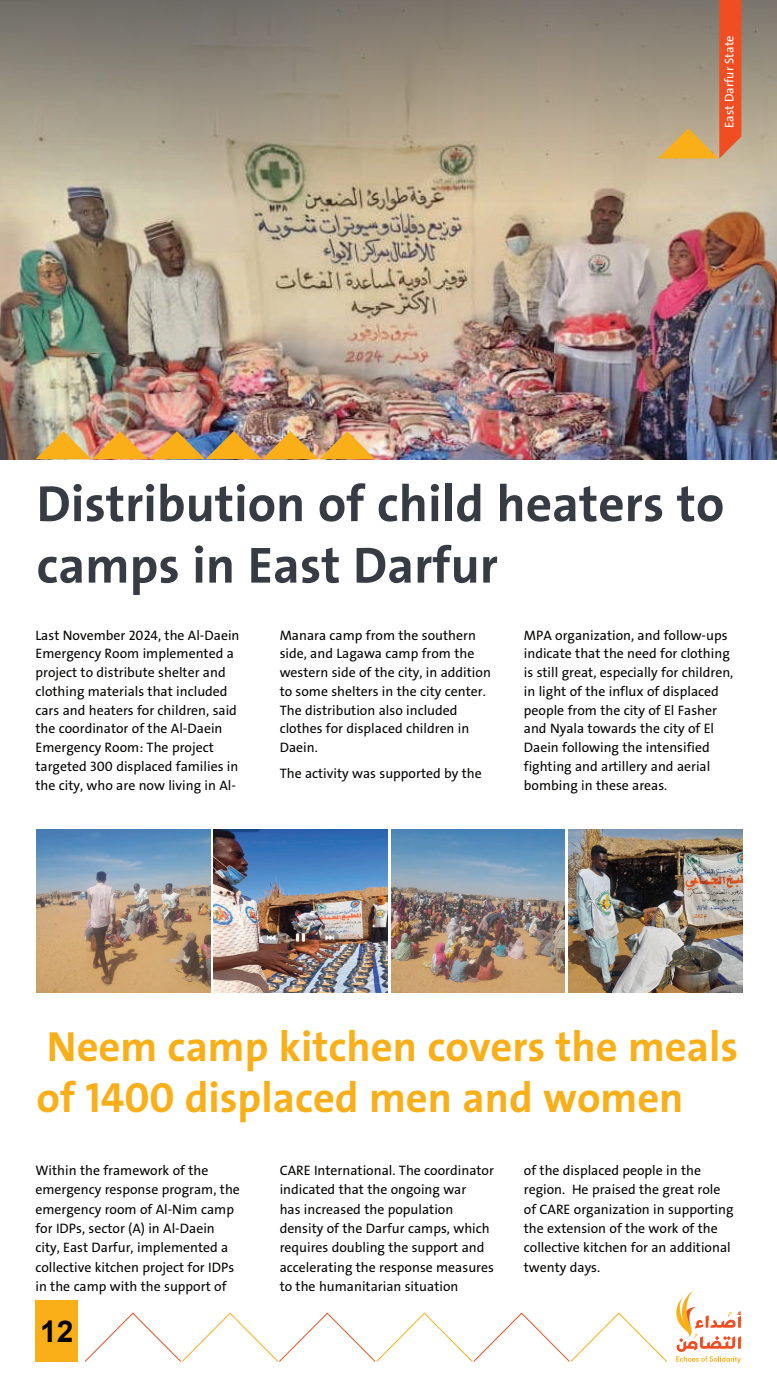
<style>
.page{position:relative;width:777px;height:1380px;background:#fff}
.page>*{position:absolute;margin:0;border:0;box-sizing:border-box;transform-origin:0 0}
.t1{font:700 51.25px/61.5px "The Sans";color:#373c44}
.t2{font:700 42.5px/51px "The Sans";color:#faaf18}
.t3{font:700 30px "Arial";color:#040503}
.t4{font:13.75px/18.8px "The Sans";color:#040503}
.t5{font:12.5px "The Sans";color:#fff}
</style>
<div class="page">
<img style="left:0;top:0;width:776px;height:459px">
<svg style="left:657px;top:0;width:84px;height:159px;background:#b68363"></svg>
<img style="left:35px;top:431px;width:340px;height:28px">
<img style="left:568px;top:829px;width:173px;height:164px">
<img style="left:214px;top:829px;width:173px;height:164px">
<img style="left:391px;top:829px;width:173px;height:164px">
<img style="left:37px;top:829px;width:173px;height:164px">
<div style="left:35px;top:1300px;width:43px;height:62px;background:#faaf18"></div>
<svg style="left:84px;top:1290px;width:657px;height:74px"></svg>
<p class="t5" style="left:721px;top:128px;width:94px;rotate:-90deg">East Darfur State</p>
<h1 class="t1" style="left:37px;top:473px;width:689px">Distribution of child heaters to camps in East Darfur</h1>
<p class="t4" style="left:35px;top:626px;width:205px">Last November 2024, the Al-Daein<br>Emergency Room implemented a project to distribute shelter and clothing materials that included cars and heaters for children, said the coordinator of the Al-Daein<br>Emergency Room: The project targeted 300 displaced families in the city, who are now living in Al-</p>
<p class="t4" style="left:279px;top:626px;width:213px">Manara camp from the southern side, and Lagawa camp from the western side of the city, in addition to some shelters in the city center.<br>The distribution also included clothes for displaced children in<br>Daein.</p>
<p class="t4" style="left:279px;top:764px;width:203px">The activity was supported by the</p>
<p class="t4" style="left:523px;top:626px;width:211px">MPA organization, and follow-ups indicate that the need for clothing is still great, especially for children, in light of the influx of displaced people from the city of El Fasher and Nyala towards the city of El Daein following the intensified fighting and artillery and aerial bombing in these areas.</p>
<h2 class="t2" style="left:37px;top:1022px;width:702px">Neem camp kitchen covers the meals of 1400 displaced men and women</h2>
<p class="t4" style="left:35px;top:1161px;width:206px;line-height:19.4px">Within the framework of the emergency response program, the emergency room of Al-Nim camp for IDPs, sector (A) in Al-Daein city, East Darfur, implemented a collective kitchen project for IDPs in the camp with the support of</p>
<p class="t4" style="left:279px;top:1161px;width:216px;line-height:19.4px">CARE International. The coordinator indicated that the ongoing war<br>has increased the population density of the Darfur camps, which requires doubling the support and accelerating the response measures to the humanitarian situation</p>
<p class="t4" style="left:523px;top:1161px;width:211px;line-height:19.4px">of the displaced people in the region. He praised the great role of CARE organization in supporting the extension of the work of the collective kitchen for an additional twenty days.</p>
<h3 class="t3" style="left:40px;top:1310px;width:35px">12</h3>
</div>
